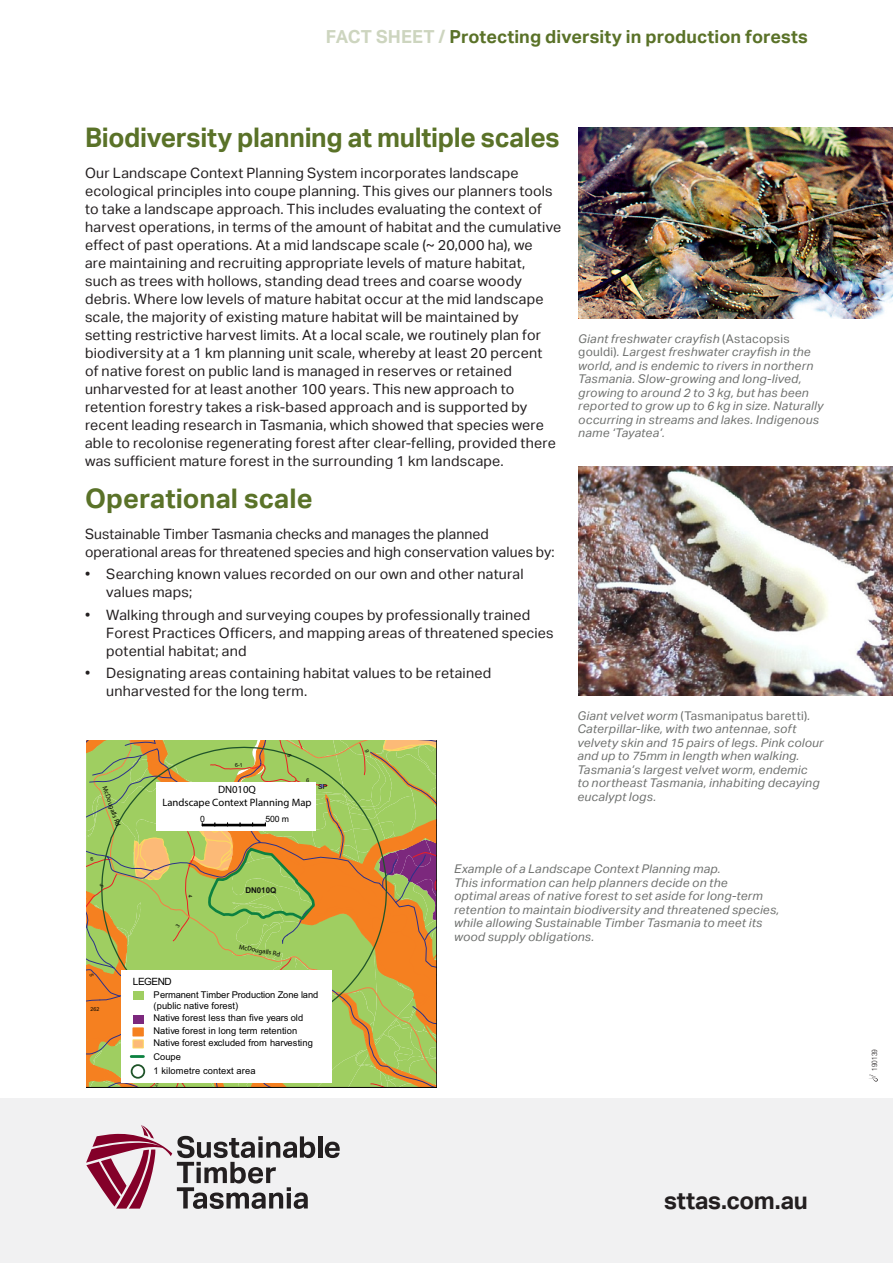
<style>
.page{position:relative;width:893px;height:1263px;background:#fff}
.page>*{position:absolute;margin:0;border:0;box-sizing:border-box;transform-origin:0 0}
.t1{font:700 27px "Aktiv Grotesk";letter-spacing:-.01em;color:#5a7228}
.t2{font:700 24px "Aktiv Grotesk";letter-spacing:-.015em;color:#231f20}
.t3{font:700 18px "Aktiv Grotesk";letter-spacing:.005em;color:#5a7228}
.t4{font:14.25px/18px "Aktiv Grotesk";letter-spacing:.015em;color:#231f20}
.t5{font:italic 12px/13.5px "Aktiv Grotesk";letter-spacing:.02em;color:#6e706e}
.t6{font:10.65px/12.8px "Myriad";color:#000;text-align:center}
.t7{font:10.05px "Arial";letter-spacing:-.05em;color:#010101}
.t8{font:9.3px/12.1px "Arial";color:#010101}
.t9{font:8.7px "Arial";color:#010101}
.t10{font:700 7.95px "Arial";letter-spacing:-.01em;color:#101010}
.t11{font:300 condensed 7.5px "Helvetica Neue LT Std";letter-spacing:.015em;color:#231f20}
.t12{font:6.6px "Myriad Pro";color:#000}
.t13{font:6.6px "Arial";color:#010101}
.t14{font:5.25px "Arial";color:#010101}
.s1{color:#cdd5bf}
.s2{font-style:normal}
</style>
<div class="page">
<div style="left:0;top:1098px;width:893px;height:165px;background:#f1f1f2"></div>
<hr style="left:318px;top:1136px;width:4px;height:21px;background:#231f20">
<svg style="left:325px;top:1141px;width:15px;height:17px"></svg>
<svg style="left:86px;top:1125px;width:229px;height:84px"></svg>
<img style="left:578px;top:128px;width:315px;height:191px">
<img style="left:578px;top:467px;width:315px;height:228px">
<svg style="left:869px;top:1074px;width:9px;height:7px"></svg>
<svg style="left:86px;top:740px;width:351px;height:347px"></svg>
<p class="t3" style="left:326px;top:26px;width:484px"><span class="s1">FACT SHEET /</span> Protecting diversity in production forests</p>
<h1 class="t1" style="left:85px;top:122px;width:476px">Biodiversity planning at multiple scales</h1>
<p class="t4" style="left:85px;top:164px;width:478px">Our Landscape Context Planning System incorporates landscape ecological principles into coupe planning. This gives our planners tools to take a landscape approach. This includes evaluating the context of harvest operations, in terms of the amount of habitat and the cumulative effect of past operations. At a mid landscape scale (~ 20,000 ha), we<br>are maintaining and recruiting appropriate levels of mature habitat,<br>such as trees with hollows, standing dead trees and coarse woody debris. Where low levels of mature habitat occur at the mid landscape scale, the majority of existing mature habitat will be maintained by setting restrictive harvest limits. At a local scale, we routinely plan for biodiversity at a 1 km planning unit scale, whereby at least 20 percent<br>of native forest on public land is managed in reserves or retained unharvested for at least another 100 years. This new approach to retention forestry takes a risk-based approach and is supported by recent leading research in Tasmania, which showed that species were able to recolonise regenerating forest after clear-felling, provided there was sufficient mature forest in the surrounding 1 km landscape.</p>
<h1 class="t1" style="left:85px;top:483px;width:229px">Operational scale</h1>
<p class="t4" style="left:85px;top:525px;width:471px">Sustainable Timber Tasmania checks and manages the planned operational areas for threatened species and high conservation values by:</p>
<p class="t4" style="left:106px;top:565px;width:419px;text-indent:-21px">• Searching known values recorded on our own and other natural values maps;</p>
<p class="t4" style="left:106px;top:606px;width:449px;text-indent:-21px">• Walking through and surveying coupes by professionally trained<br>Forest Practices Officers, and mapping areas of threatened species potential habitat; and</p>
<p class="t4" style="left:106px;top:664px;width:386px;text-indent:-21px">• Designating areas containing habitat values to be retained unharvested for the long term.</p>
<p class="t12" style="left:109px;top:785px;width:43px;rotate:71deg">McDougalls Rd</p>
<p class="t13" style="left:318px;top:782px;width:10px">SP</p>
<p class="t6" style="left:162px;top:783px;width:151px">DN010Q<br>Landscape Context Planning Map</p>
<p class="t9" style="left:200px;top:813px;width:6px">0</p>
<p class="t9" style="left:265px;top:813px;width:25px">500 m</p>
<p class="t5" style="left:578px;top:332px;width:247px">Giant freshwater crayfish <span class="s2">(Astacopsis gouldi)</span>. Largest freshwater crayfish in the world, and is endemic to rivers in northern Tasmania. Slow-growing and long-lived, growing to around 2 to 3 kg, but has been reported to grow up to 6 kg in size. Naturally occurring in streams and lakes. Indigenous name ‘Tayatea’.</p>
<p class="t5" style="left:577px;top:709px;width:248px">Giant velvet worm <span class="s2">(Tasmanipatus baretti)</span>.<br>Caterpillar-like, with two antennae, soft velvety skin and 15 pairs of legs. Pink colour and up to 75mm in length when walking.<br>Tasmania’s largest velvet worm, endemic<br>to northeast Tasmania, inhabiting decaying eucalypt logs.</p>
<p class="t14" style="left:91px;top:1005px;width:10px">262</p>
<p class="t10" style="left:245px;top:885px;width:32px">DN010Q</p>
<p class="t12" style="left:240px;top:943px;width:43px;rotate:10deg">McDougalls Rd</p>
<p class="t7" style="left:133px;top:975px;width:40px">LEGEND</p>
<p class="t8" style="left:154px;top:1012px;width:161px">Native forest less than five years old<br>Native forest in long term retention<br>Native forest excluded from harvesting</p>
<p class="t8" style="left:153px;top:1050px;width:104px;line-height:13.8px">Coupe<br>1 kilometre context area</p>
<p class="t8" style="left:154px;top:989px;width:166px;line-height:11.2px">Permanent Timber Production Zone land (public native forest)</p>
<p class="t5" style="left:454px;top:862px;width:327px">Example of a Landscape Context Planning map.<br>This information can help planners decide on the<br>optimal areas of native forest to set aside for long-term retention to maintain biodiversity and threatened species, while allowing Sustainable Timber Tasmania to meet its wood supply obligations.</p>
<p class="t11" style="left:870px;top:1071px;width:23px;rotate:-90deg">190139</p>
<h2 class="t2" style="left:664px;top:1187px;width:145px">sttas.com.au</h2>
</div>
